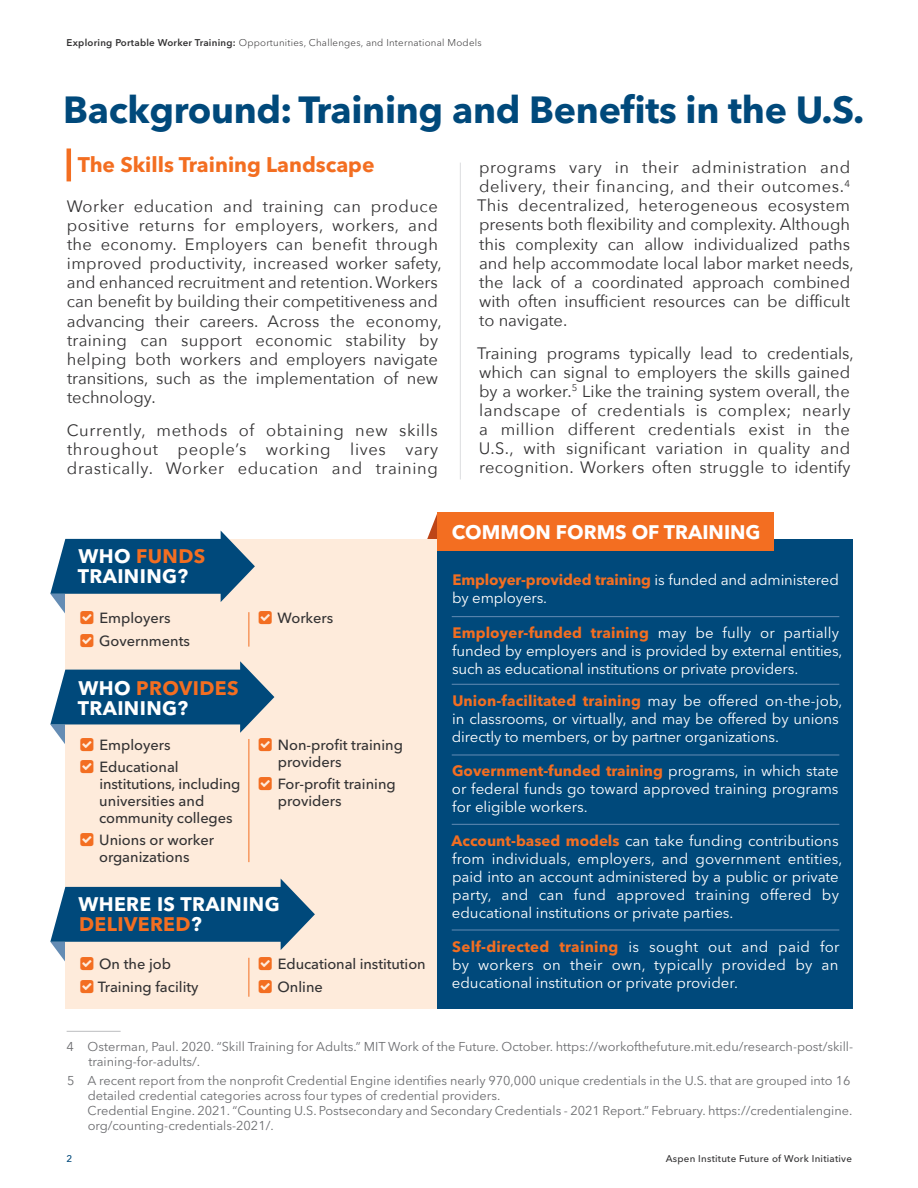
<style>
.page{position:relative;width:918px;height:1188px;background:#fff}
.page>*{position:absolute;margin:0;border:0;box-sizing:border-box;transform-origin:0 0}
.t1{font:700 37.5px "Avenir Next LT Pro";letter-spacing:-.01em;color:#00497b}
.t2{font:700 21px "Avenir Next LT Pro";color:#f36e21}
.t3{font:700 19.5px/20.2px "Avenir Next LT Pro";letter-spacing:.02em;color:#fff}
.t4{font:700 19.5px "Avenir Next LT Pro";color:#fff}
.t5{font:16.5px/19px "Avenir Next";color:#333233}
.t6{font:15px/18px "Avenir Next LT Pro";letter-spacing:-.005em;color:#fff}
.t7{font:500 14.7px/17px "Avenir Next LT Pro";color:#333233}
.t8{font:12.75px/15px "Avenir Next LT Pro";color:#6c6d70}
.t9{font:300 9.75px "Avenir Next LT Pro";letter-spacing:.025em;color:#333233}
.t10{font:500 9.75px "Avenir Next LT Pro";letter-spacing:.025em;color:#333233}
.t11{font:500 9.75px "Avenir Next";color:#00497b}
.s1{font-weight:600}
.s2{color:#f36e21}
.s3{font-weight:700;color:#f36e21}
</style>
<div class="page">
<hr style="left:460px;top:163px;width:1px;height:317px;background:#dcdddf">
<hr style="left:67px;top:148px;width:4px;height:33px;background:#f36e21">
<hr style="left:67px;top:1031px;width:54px;height:1px;background:#bcbdc0">
<svg style="left:427px;top:512px;width:11px;height:27px"></svg>
<div style="left:65px;top:539px;width:785px;height:469px;background:#feebdb"></div>
<div style="left:438px;top:539px;width:415px;height:469px;background:#00497b"></div>
<div style="left:438px;top:512px;width:336px;height:39px;background:#f36e21"></div>
<hr style="left:452px;top:616px;width:387px;height:1px;background:#648cb4">
<hr style="left:452px;top:684px;width:387px;height:1px;background:#648cb4">
<hr style="left:452px;top:755px;width:387px;height:1px;background:#648cb4">
<hr style="left:452px;top:824px;width:387px;height:1px;background:#648cb4">
<hr style="left:452px;top:930px;width:387px;height:1px;background:#648cb4">
<hr style="left:249px;top:612px;width:1px;height:35px;background:#f36e21">
<hr style="left:249px;top:958px;width:1px;height:39px;background:#f36e21">
<hr style="left:249px;top:739px;width:1px;height:123px;background:#f36e21">
<svg style="left:50px;top:531px;width:205px;height:93px"></svg>
<svg style="left:50px;top:661px;width:224px;height:90px"></svg>
<svg style="left:50px;top:879px;width:265px;height:91px"></svg>
<p class="t9" style="left:67px;top:37px;width:417px"><span class="s1">Exploring Portable Worker Training:</span> Opportunities, Challenges, and International Models</p>
<h1 class="t1" style="left:63px;top:87px;width:803px">Background: Training and Benefits in the U.S.</h1>
<p class="t2" style="left:78px;top:152px;width:298px">The Skills Training Landscape</p>
<p class="t5" style="left:67px;top:196px;width:377px">Worker education and training can produce positive returns for employers, workers, and the economy. Employers can benefit through improved productivity, increased worker safety, and enhanced recruitment and retention. Workers can benefit by building their competitiveness and advancing their careers. Across the economy, training can support economic stability by helping both workers and employers navigate transitions, such as the implementation of new technology.</p>
<p class="t5" style="left:67px;top:420px;width:373px;text-align:justify">Currently, methods of obtaining new skills throughout people’s working lives vary drastically. Worker education and training</p>
<p class="t5" style="left:477px;top:157px;width:378px">programs vary in their administration and delivery, their financing, and their outcomes.<sup>4<br></sup>This decentralized, heterogeneous ecosystem presents both flexibility and complexity. Although this complexity can allow individualized paths and help accommodate local labor market needs, the lack of a coordinated approach combined with often insufficient resources can be difficult to navigate.</p>
<p class="t5" style="left:477px;top:343px;width:378px">Training programs typically lead to credentials, which can signal to employers the skills gained by a worker.<sup>5</sup> Like the training system overall, the landscape of credentials is complex; nearly a million different credentials exist in the U.S., with significant variation in quality and recognition. Workers often struggle to identify</p>
<p class="t3" style="left:78px;top:546px;width:129px">WHO <span class="s2">FUNDS<br></span>TRAINING?</p>
<p class="t7" style="left:99px;top:607px;width:93px;line-height:22.5px">Employers<br>Governments</p>
<p class="t7" style="left:277px;top:609px;width:57px">Workers</p>
<p class="t3" style="left:78px;top:677px;width:162px">WHO <span class="s2">PROVIDES<br></span>TRAINING?</p>
<p class="t7" style="left:99px;top:733px;width:81px;line-height:22.5px">Employers<br>Educational</p>
<p class="t7" style="left:99px;top:775px;width:143px">institutions, including universities and community colleges</p>
<p class="t7" style="left:99px;top:832px;width:116px">Unions or worker organizations</p>
<p class="t7" style="left:278px;top:736px;width:127px">Non-profit training providers</p>
<p class="t7" style="left:278px;top:775px;width:119px">For-profit training providers</p>
<p class="t3" style="left:78px;top:894px;width:203px">WHERE IS TRAINING<br><span class="s2">DELIVERED</span>?</p>
<p class="t7" style="left:98px;top:953px;width:102px;line-height:22.5px">On the job<br>Training facility</p>
<p class="t7" style="left:278px;top:953px;width:150px;line-height:22.5px">Educational institution<br>Online</p>
<p class="t4" style="left:452px;top:520px;width:310px">COMMON FORMS OF TRAINING</p>
<p class="t6" style="left:452px;top:571px;width:388px"><span class="s3">Employer-provided training</span> is funded and administered by employers.</p>
<p class="t6" style="left:452px;top:624px;width:392px"><span class="s3">Employer-funded training</span> may be fully or partially funded by employers and is provided by external entities, such as educational institutions or private providers.</p>
<p class="t6" style="left:452px;top:692px;width:392px"><span class="s3">Union-facilitated training</span> may be offered on-the-job, in classrooms, or virtually, and may be offered by unions directly to members, or by partner organizations.</p>
<p class="t6" style="left:452px;top:762px;width:388px;text-align:justify"><span class="s3">Government-funded training</span> programs, in which state or federal funds go toward approved training programs for eligible workers.</p>
<p class="t6" style="left:452px;top:832px;width:392px"><span class="s3">Account-based models</span> can take funding contributions from individuals, employers, and government entities, paid into an account administered by a public or private party, and can fund approved training offered by educational institutions or private parties.</p>
<p class="t6" style="left:452px;top:937px;width:389px;text-align:justify"><span class="s3">Self-directed training</span> is sought out and paid for by workers on their own, typically provided by an educational institution or private provider.</p>
<p class="t8" style="left:88px;top:1039px;width:766px;text-indent:-22px">4 Osterman, Paul. 2020. “Skill Training for Adults.” MIT Work of the Future. October. https://workofthefuture.mit.edu/research-post/skill&shy;training-for-adults/.</p>
<p class="t8" style="left:88px;top:1073px;width:766px;text-indent:-21px">5 A recent report from the nonprofit Credential Engine identifies nearly 970,000 unique credentials in the U.S. that are grouped into 16 detailed credential categories across four types of credential providers.<br>Credential Engine. 2021. “Counting U.S. Postsecondary and Secondary Credentials - 2021 Report.” February. https://credentialengine. org/counting-credentials-2021/.</p>
<p class="t11" style="left:67px;top:1150px;width:7px">2</p>
<p class="t10" style="left:666px;top:1152px;width:188px">Aspen Institute Future of Work Initiative</p>
</div>
